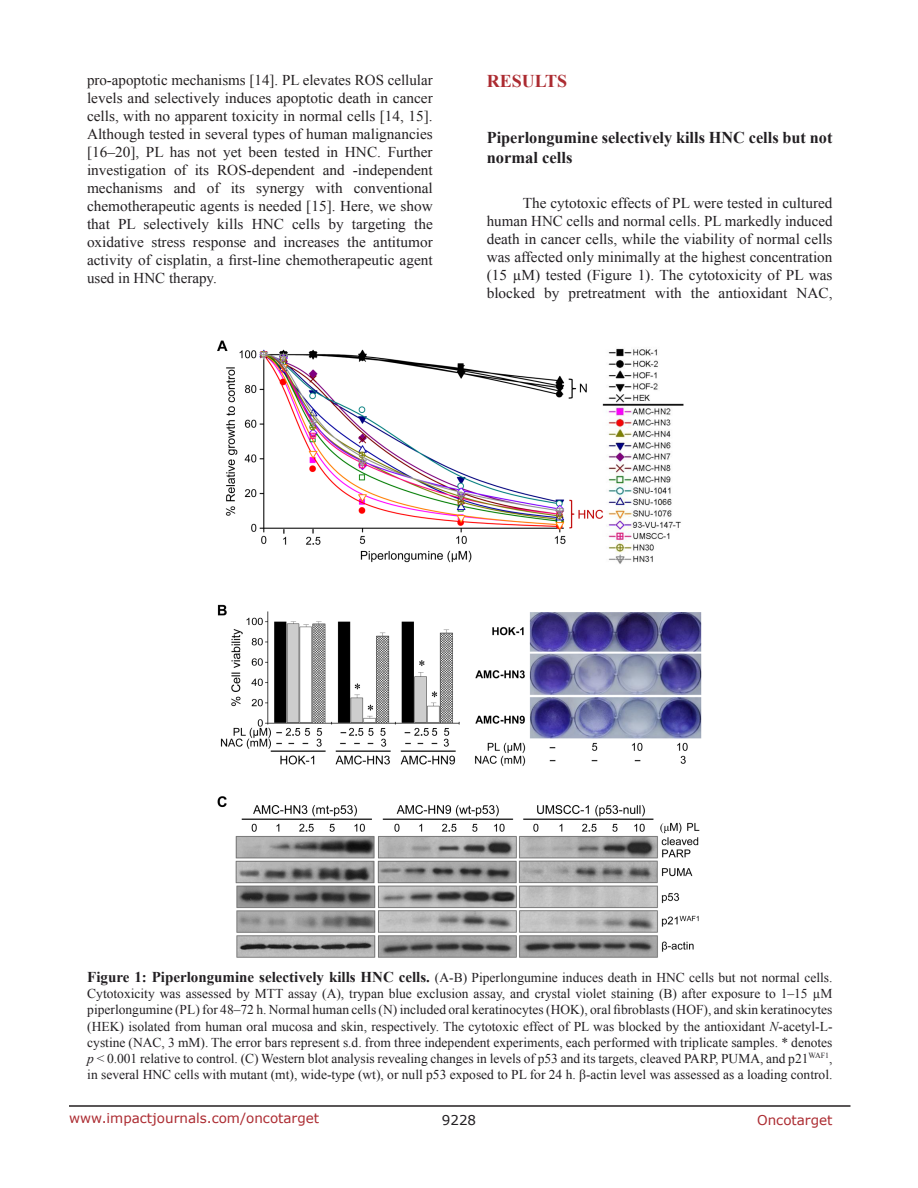
<style>
.page{position:relative;width:918px;height:1188px;background:#fff}
.page>*{position:absolute;margin:0;border:0;box-sizing:border-box;transform-origin:0 0}
.Heading{font:700 18px "Times New Roman";color:#ac2b31}
.SubHeading{font:700 16.5px/19.8px "Times New Roman";color:#221f22}
.BodyText{font:15px/18px "Times New Roman";color:#231f20;text-align:justify}
.BodyText-2{font:15px/18px "Times New Roman";color:#221f22;text-align:justify}
.FigureText{font:13.5px/16.2px "Times New Roman";color:#221f22;text-align:justify}
.t1{font:13.5px "Verdana";color:#ac2b31}
.t2{font:13.5px "Verdana";color:#221f22}
.s1{color:#221f22}
.s2{font-weight:700;font-size:15px}
.s3{font-style:italic}
</style>
<div class="page">
<hr style="left:69px;top:1105px;width:781px;height:2px;background:#231f20">
<img style="left:217px;top:340px;width:485px;height:618px">
<p class="BodyText" style="left:87px;top:71px;width:347px">pro-apoptotic mechanisms [14]. PL elevates ROS cellular levels and selectively induces apoptotic death in cancer cells, with no apparent toxicity in normal cells [14, 15].<br>Although tested in several types of human malignancies [16–20], PL has not yet been tested in HNC. Further investigation of its ROS-dependent and -independent mechanisms and of its synergy with <span class="s1">conventional chemotherapeutic agents</span> is needed [15]. <span class="s1">Here, we show that PL selectively kills HNC cells by targeting the oxidative stress response and increases the antitumor activity of cisplatin, a first-line chemotherapeutic agent used in HNC therapy.</span></p>
<p class="Heading" style="left:487px;top:69px;width:82px">RESULTS</p>
<p class="SubHeading" style="left:487px;top:127px;width:347px">Piperlongumine selectively kills HNC cells but not normal cells</p>
<p class="BodyText-2" style="left:487px;top:194px;width:347px;text-indent:36px">The cytotoxic effects of PL were tested in cultured human HNC cells and normal cells. PL markedly induced death in cancer cells, while the viability of normal cells was affected only minimally at the highest concentration (15 µM) tested (Figure 1). The cytotoxicity of PL was blocked by pretreatment with the antioxidant NAC,</p>
<p class="FigureText" style="left:87px;top:969px;width:747px"><span class="s2">Figure 1: Piperlongumine selectively kills HNC cells.</span> (A-B) Piperlongumine induces death in HNC cells but not normal cells.<br>Cytotoxicity was assessed by MTT assay (A), trypan blue exclusion assay, and crystal violet staining (B) after exposure to 1–15 µM piperlongumine (PL) for 48–72 h. Normal human cells (N) included oral keratinocytes (HOK), oral fibroblasts (HOF), and skin keratinocytes (HEK) isolated from human oral mucosa and skin, respectively. The cytotoxic effect of PL was blocked by the antioxidant <span class="s3">N</span>-acetyl-L&shy;cystine (NAC, 3 mM). The error bars represent s.d. from three independent experiments, each performed with triplicate samples. * denotes <span class="s3">p</span> &lt; 0.001 relative to control. (C) Western blot analysis revealing changes in levels of p53 and its targets, cleaved PARP, PUMA, and p21<sup>WAF1</sup>, in several HNC cells with mutant (mt), wide-type (wt), or null p53 exposed to PL for 24 h. β-actin level was assessed as a loading control.</p>
<p class="t1" style="left:69px;top:1109px;width:252px">www.impactjournals.com/oncotarget</p>
<p class="t2" style="left:442px;top:1111px;width:36px">9228</p>
<p class="t1" style="left:757px;top:1111px;width:77px">Oncotarget</p>
</div>
